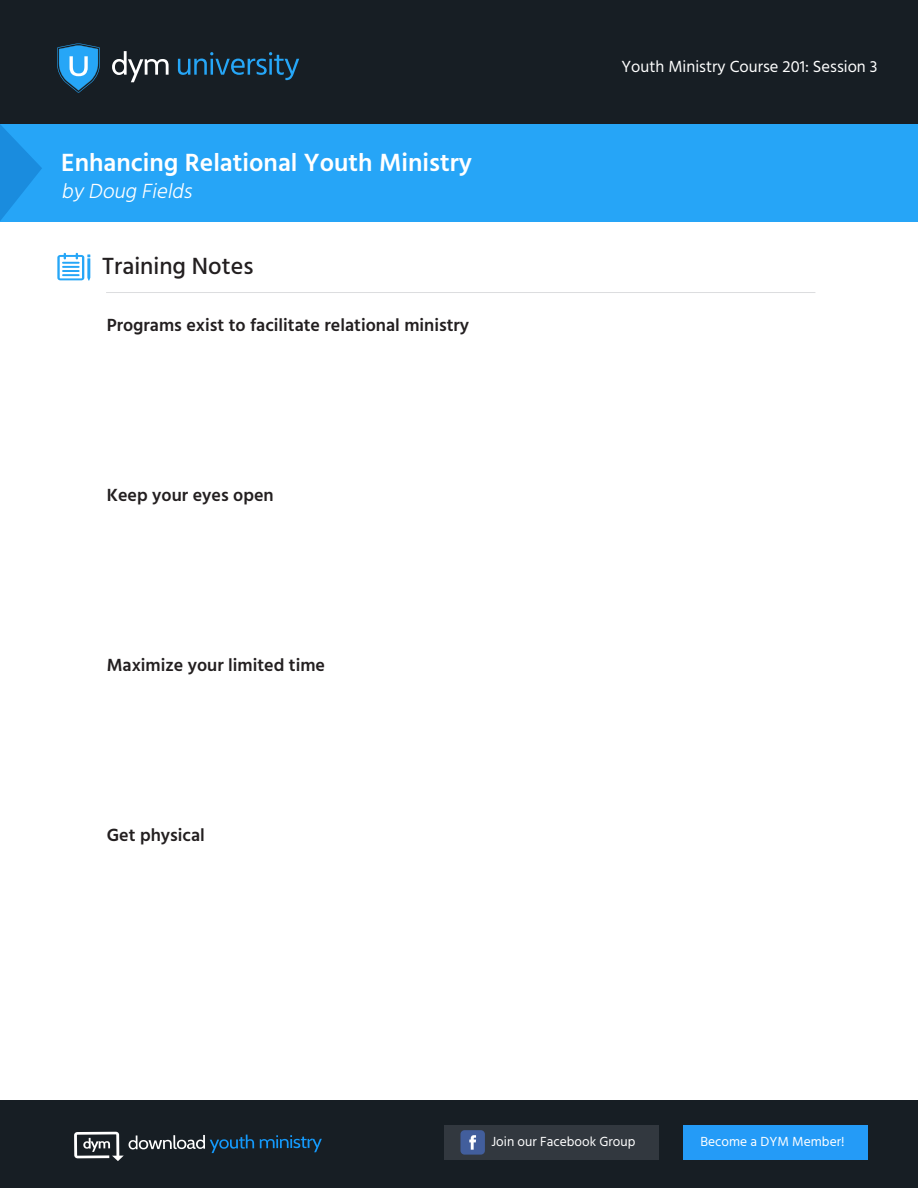
<style>
.page{position:relative;width:918px;height:1188px;background:#fff}
.page>*{position:absolute;margin:0;border:0;box-sizing:border-box;transform-origin:0 0}
.t1{font:600 25.5px "Hind";color:#fff}
.t2{font:500 24px "Hind";color:#231f20}
.t3{font:italic 300 21px "Hind";color:#fff}
.t4{font:600 18px "Hind";color:#231f20}
.t5{font:16.5px "Hind";color:#fff}
.t6{font:13.5px "Hind";color:#fff}
</style>
<div class="page">
<div style="left:0;top:0;width:918px;height:125px;background:#171e24"></div>
<div style="left:0;top:124px;width:918px;height:97px;background:#26a5f7"></div>
<div style="left:0;top:1100px;width:918px;height:88px;background:#171e24"></div>
<svg style="left:260px;top:1135px;width:62px;height:17px"></svg>
<svg style="left:74px;top:1132px;width:180px;height:29px"></svg>
<div style="left:683px;top:1125px;width:185px;height:35px;background:#249bf7"></div>
<div style="left:444px;top:1125px;width:215px;height:35px;background:#32383f"></div>
<div style="left:460px;top:1130px;width:25px;height:25px;background:#425e9c;border-radius:4px"></div>
<svg style="left:469px;top:1135px;width:7px;height:15px"></svg>
<svg style="left:112px;top:51px;width:57px;height:31px"></svg>
<svg style="left:178px;top:52px;width:121px;height:28px"></svg>
<svg style="left:57px;top:43px;width:43px;height:50px"></svg>
<hr style="left:106px;top:292px;width:709px;height:1px;background:#dcdddf">
<svg style="left:0;top:124px;width:42px;height:97px"></svg>
<svg style="left:57px;top:253px;width:33px;height:28px"></svg>
<p class="t1" style="left:61px;top:147px;width:412px">Enhancing Relational Youth Ministry</p>
<p class="t3" style="left:61px;top:177px;width:137px">by Doug Fields</p>
<p class="t2" style="left:102px;top:250px;width:153px">Training Notes</p>
<p class="t4" style="left:107px;top:314px;width:364px">Programs exist to facilitate relational ministry</p>
<p class="t4" style="left:107px;top:485px;width:169px">Keep your eyes open</p>
<p class="t4" style="left:107px;top:655px;width:220px">Maximize your limited time</p>
<p class="t4" style="left:107px;top:825px;width:100px">Get physical</p>
<p class="t5" style="left:622px;top:55px;width:258px">Youth Ministry Course 201: Session 3</p>
<p class="t6" style="left:491px;top:1133px;width:145px">Join our Facebook Group</p>
<p class="t6" style="left:700px;top:1133px;width:146px">Become a DYM Member!</p>
</div>
